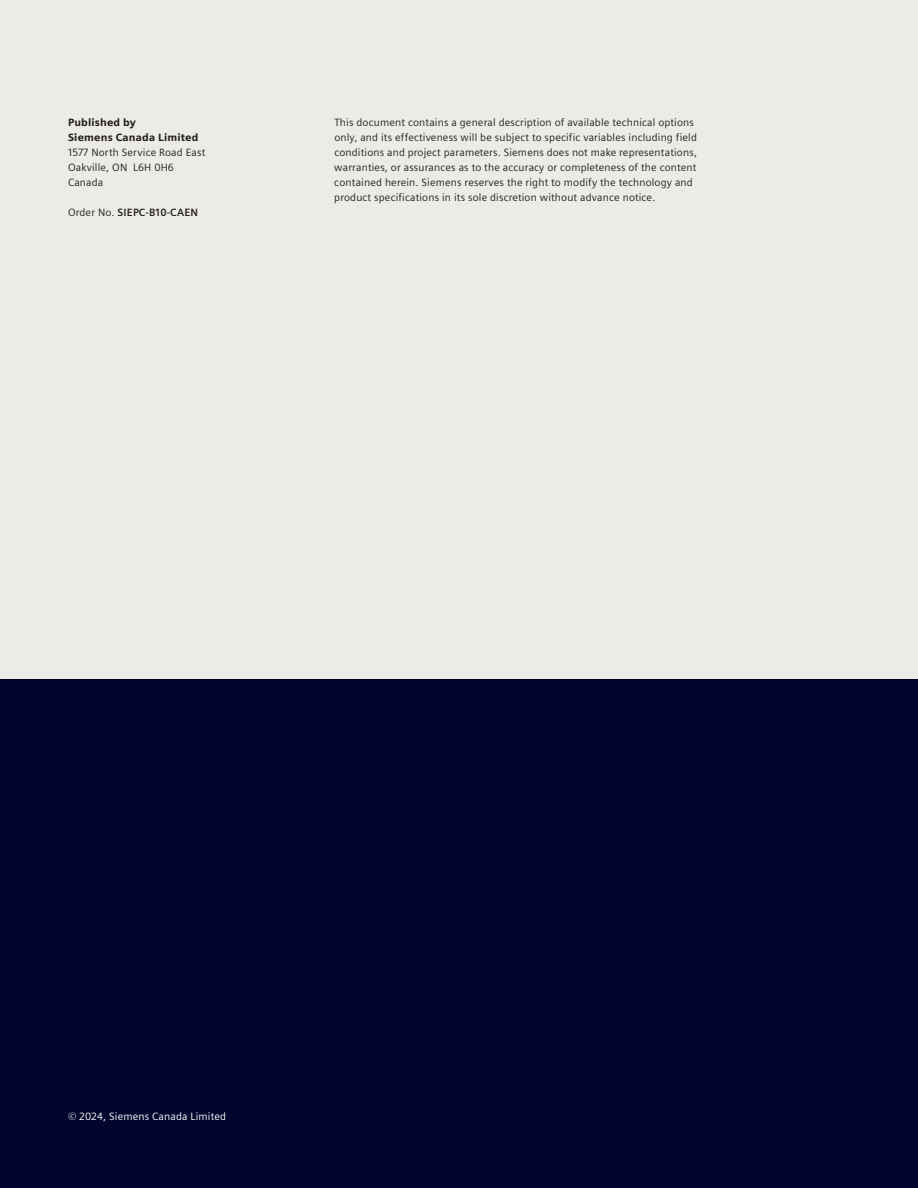
<style>
.page{position:relative;width:918px;height:1188px;background:#fff}
.page>*{position:absolute;margin:0;border:0;box-sizing:border-box;transform-origin:0 0}
.t1{font:10.65px/15px "Siemens Sans";letter-spacing:.015em;color:#231f20}
.t2{font:900 10.65px/15px "Siemens Sans";letter-spacing:.015em;color:#231f20}
.t3{font:10.65px "Siemens Sans";letter-spacing:.015em;color:#fff}
.t4{font:700 10.65px "Siemens Sans";letter-spacing:.015em;color:#231f20}
.s1{font-weight:400}
</style>
<div class="page">
<div style="left:0;top:0;width:918px;height:681px;background:#ecebe5"></div>
<div style="left:0;top:679px;width:918px;height:509px;background:#00052c"></div>
<p class="t2" style="left:68px;top:114px;width:132px">Published by<br>Siemens Canada Limited</p>
<p class="t1" style="left:68px;top:144px;width:139px">1577 North Service Road East<br>Oakville, ON L6H 0H6<br>Canada</p>
<p class="t4" style="left:68px;top:204px;width:132px"><span class="s1">Order No.</span> SIEPC-B10-CAEN</p>
<p class="t1" style="left:334px;top:114px;width:364px">This document contains a general description of available technical options only, and its effectiveness will be subject to specific variables including field conditions and project parameters. Siemens does not make representations, warranties, or assurances as to the accuracy or completeness of the content contained herein. Siemens reserves the right to modify the technology and product specifications in its sole discretion without advance notice.</p>
<p class="t3" style="left:68px;top:1108px;width:160px">© 2024, Siemens Canada Limited</p>
</div>
